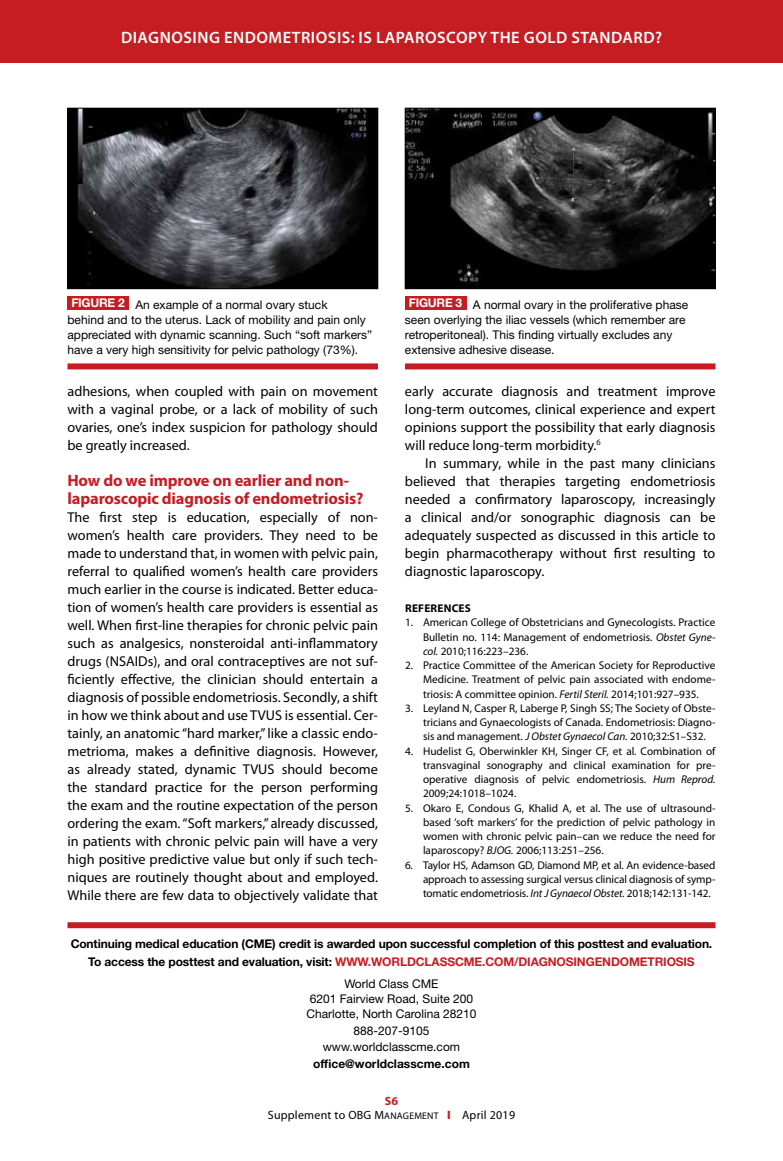
<style>
.page{position:relative;width:783px;height:1161px;background:#fff}
.page>*{position:absolute;margin:0;border:0;box-sizing:border-box;transform-origin:0 0}
.t1{font:700 16.5px/18px "Myriad Pro";letter-spacing:-.01em;color:#c61d23}
.t2{font:600 16.5px "Myriad Pro";letter-spacing:.03em;color:#fff}
.t3{font:14.25px/18px "Myriad Pro";color:#000;text-align:justify}
.t4{font:12px/15px "Helvetica Neue LT Std";color:#000;text-align:center}
.t5{font:700 12px/18px "Helvetica Neue LT Std";letter-spacing:-.01em;color:#000;text-align:center}
.t6{font:12px/14.4px "Myriad Pro";letter-spacing:.02em;color:#000;text-align:center}
.t7{font:11.25px/14.2px "Myriad Pro";color:#000;text-align:justify}
.t8{font:700 11.25px "Myriad Pro";letter-spacing:.02em;color:#000}
.s1{font-style:italic}
.s2{color:#c61d23}
.s3{font-weight:700;color:#c61d23}
.s4{font-family:"Myriad Pro Regular SC800"}
.s5{font-family:"Myriad Pro Regular SC800";font-size:9.6px}
.s6{font-weight:900;color:#c61d23}
</style>
<div class="page">
<div style="left:0;top:0;width:783px;height:62px;background:#c61d23"></div>
<img style="left:70px;top:110px;width:306px;height:177px">
<div style="left:68px;top:108px;width:310px;height:181px;border:1px solid #000"></div>
<img style="left:407px;top:110px;width:307px;height:177px">
<div style="left:405px;top:108px;width:311px;height:181px;border:1px solid #000"></div>
<div style="left:68px;top:922px;width:648px;height:6px;background:#c61d23"></div>
<div style="left:68px;top:363px;width:310px;height:6px;background:#c61d23"></div>
<div style="left:68px;top:296px;width:61px;height:13px;background:#c61d23"></div>
<div style="left:405px;top:363px;width:311px;height:6px;background:#c61d23"></div>
<div style="left:405px;top:296px;width:61px;height:13px;background:#c61d23"></div>
<p class="t2" style="left:121px;top:27px;width:543px">DIAGNOSING ENDOMETRIOSIS: IS LAPAROSCOPY THE GOLD STANDARD?</p>
<p class="t4" style="left:67px;top:298px;width:306px;text-align:left;text-indent:4px"><sup>FIGURE</sup> <sup>2</sup> An example of a normal ovary stuck<br>behind and to the uterus. Lack of mobility and pain only appreciated with dynamic scanning. Such “soft markers” have a very high sensitivity for pelvic pathology (73%).</p>
<p class="t4" style="left:405px;top:298px;width:285px;text-align:left;text-indent:4px"><sup>FIGURE</sup> <sup>3</sup> A normal ovary in the proliferative phase seen overlying the iliac vessels (which remember are retroperitoneal). This finding virtually excludes any extensive adhesive disease.</p>
<p class="t3" style="left:68px;top:382px;width:312px">adhesions, when coupled with pain on movement with a vaginal probe, or a lack of mobility of such ovaries, one’s index suspicion for pathology should be greatly increased.</p>
<p class="t1" style="left:68px;top:471px;width:297px">How do we improve on earlier and non&shy;laparoscopic diagnosis of endometriosis?</p>
<p class="t3" style="left:68px;top:508px;width:312px">The first step is education, especially of non&shy;women’s health care providers. They need to be made to understand that, in women with pelvic pain, referral to qualified women’s health care providers much earlier in the course is indicated. Better educa&shy;tion of women’s health care providers is essential as well. When first-line therapies for chronic pelvic pain such as analgesics, nonsteroidal anti-inflammatory drugs (NSAIDs), and oral contraceptives are not suf&shy;ficiently effective, the clinician should entertain a diagnosis of possible endometriosis. Secondly, a shift in how we think about and use TVUS is essential. Cer&shy;tainly, an anatomic “hard marker,” like a classic endo&shy;metrioma, makes a definitive diagnosis. However, as already stated, dynamic TVUS should become the standard practice for the person performing the exam and the routine expectation of the person ordering the exam. “Soft markers,” already discussed, in patients with chronic pelvic pain will have a very high positive predictive value but only if such tech&shy;niques are routinely thought about and employed.<br>While there are few data to objectively validate that</p>
<p class="t3" style="left:405px;top:382px;width:312px">early accurate diagnosis and treatment improve long-term outcomes, clinical experience and expert opinions support the possibility that early diagnosis will reduce long-term morbidity.<sup>6</sup></p>
<p class="t3" style="left:405px;top:454px;width:312px;text-indent:20px">In summary, while in the past many clinicians believed that therapies targeting endometriosis needed a confirmatory laparoscopy, increasingly a clinical and/or sonographic diagnosis can be adequately suspected as discussed in this article to begin pharmacotherapy without first resulting to diagnostic laparoscopy.</p>
<p class="t8" style="left:405px;top:601px;width:67px">REFERENCES</p>
<p class="t7" style="left:423px;top:615px;width:294px;text-indent:-18px">1. American College of Obstetricians and Gynecologists. Practice Bulletin no. 114: Management of endometriosis. <span class="s1">Obstet Gyne&shy;col.</span> 2010;116:223–236.</p>
<p class="t7" style="left:423px;top:658px;width:294px;text-indent:-18px">2. Practice Committee of the American Society for Reproductive Medicine. Treatment of pelvic pain associated with endome&shy;triosis: A committee opinion. <span class="s1">Fertil Steril.</span> 2014;101:927–935.</p>
<p class="t7" style="left:423px;top:701px;width:294px;text-indent:-18px">3. Leyland N, Casper R, Laberge P, Singh SS; The Society of Obste&shy;tricians and Gynaecologists of Canada. Endometriosis: Diagno&shy;sis and management. <span class="s1">J Obstet Gynaecol Can.</span> 2010;32:S1–S32.</p>
<p class="t7" style="left:423px;top:743px;width:294px;text-indent:-18px">4. Hudelist G, Oberwinkler KH, Singer CF, et al. Combination of transvaginal sonography and clinical examination for pre&shy;operative diagnosis of pelvic endometriosis. <span class="s1">Hum Reprod.<br></span>2009;24:1018–1024.</p>
<p class="t7" style="left:423px;top:800px;width:294px;text-indent:-18px">5. Okaro E, Condous G, Khalid A, et al. The use of ultrasound&shy;based ‘soft markers’ for the prediction of pelvic pathology in women with chronic pelvic pain–can we reduce the need for laparoscopy? <span class="s1">BJOG.</span> 2006;113:251–256.</p>
<p class="t7" style="left:423px;top:857px;width:294px;text-indent:-18px">6. Taylor HS, Adamson GD, Diamond MP, et al. An evidence-based approach to assessing surgical versus clinical diagnosis of symp&shy;tomatic endometriosis. <span class="s1">Int J Gynaecol Obstet.</span> 2018;142:131-142.</p>
<p class="t5" style="left:71px;top:935px;width:643px">Continuing medical education (CME) credit is awarded upon successful completion of this posttest and evaluation.<br>To access the posttest and evaluation, visit: <span class="s2">WWW.WORLDCLASSCME.COM/DIAGNOSINGENDOMETRIOSIS</span></p>
<p class="t4" style="left:306px;top:976px;width:172px">World Class CME<br>6201 Fairview Road, Suite 200<br>Charlotte, North Carolina 28210</p>
<p class="t4" style="left:323px;top:1022px;width:139px;line-height:16.5px">888-207-9105 www.worldclasscme.com</p>
<p class="t5" style="left:313px;top:1054px;width:158px">office@worldclasscme.com</p>
<p class="t6" style="left:268px;top:1093px;width:249px"><span class="s3">S6<br></span>Supplement to OBG <span class="s4">M</span><span class="s5">ANAGEMENT</span> <span class="s6">I</span> April 2019</p>
</div>
